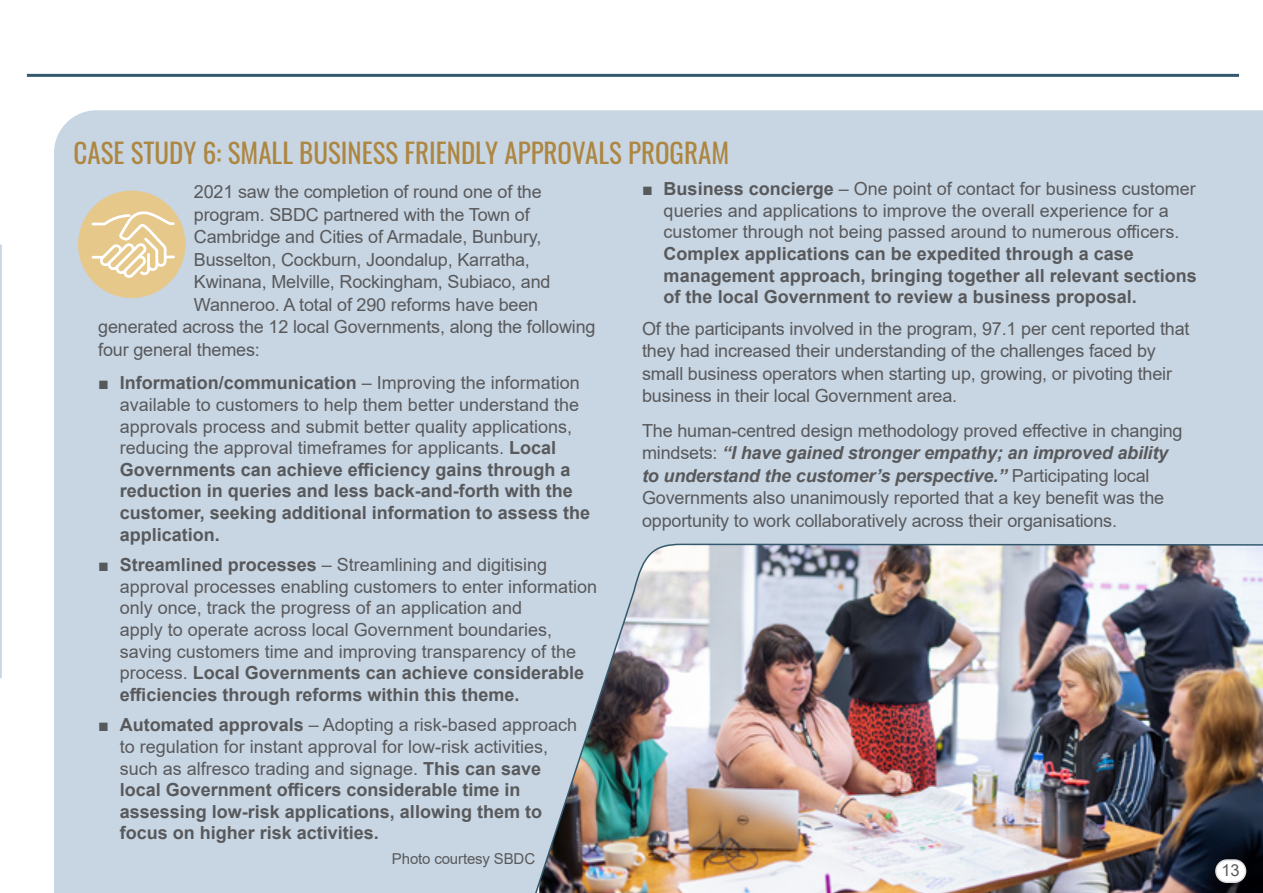
<style>
.page{position:relative;width:1263px;height:893px;background:#fff}
.page>*{position:absolute;margin:0;border:0;box-sizing:border-box;transform-origin:0 0}
.t1{font:27px "Oswald";color:#ad8640}
.t2{font:18px/21.6px "Arial";letter-spacing:-.01em;color:#58595b}
.t3{font:700 18px/21.6px "Arial";color:#58595b}
.t4{font:16.5px "Arial";color:#58595b}
.t5{font:15px "Arial";letter-spacing:-.01em;color:#58595b}
.s1{font-weight:900}
.s2{font-weight:400}
.s3{font-weight:700}
.s4{font-weight:700;font-style:italic}
</style>
<div class="page">
<svg style="left:0;top:244px;width:2px;height:434px"></svg>
<div style="left:54px;top:110px;width:1209px;height:783px;background:#c8d5e3"></div>
<hr style="left:27px;top:74px;width:1212px;height:3px;background:#34596e">
<img style="left:484px;top:543px;width:779px;height:350px">
<div style="left:1216px;top:860px;width:29px;height:22px;background:#fff;border-radius:11px"></div>
<div style="left:1215px;top:859px;width:31px;height:24px;border:2px solid #dcddde;border-radius:11px"></div>
<div style="left:78px;top:191px;width:107px;height:107px;background:#e6c88a;border-radius:50%"></div>
<svg style="left:92px;top:211px;width:83px;height:67px"></svg>
<h1 class="t1" style="left:74px;top:128px;width:657px">CASE STUDY 6: SMALL BUSINESS FRIENDLY APPROVALS PROGRAM</h1>
<p class="t2" style="left:194px;top:181px;width:349px">2021 saw the completion of round one of the</p>
<p class="t2" style="left:194px;top:204px;width:337px">program. SBDC partnered with the Town of</p>
<p class="t2" style="left:194px;top:226px;width:349px">Cambridge and Cities of Armadale, Bunbury,</p>
<p class="t2" style="left:194px;top:249px;width:337px">Busselton, Cockburn, Joondalup, Karratha,</p>
<p class="t2" style="left:194px;top:271px;width:358px">Kwinana, Melville, Rockingham, Subiaco, and</p>
<p class="t2" style="left:194px;top:294px;width:346px">Wanneroo. A total of 290 reforms have been</p>
<p class="t2" style="left:98px;top:316px;width:499px">generated across the 12 local Governments, along the following</p>
<p class="t2" style="left:98px;top:339px;width:163px">four general themes:</p>
<p class="t3" style="left:120px;top:372px;width:472px;text-indent:-22px"><span class="s1">■</span> Information/communication <span class="s2">– Improving the information available to customers to help them better understand the approvals process and submit better quality applications, reducing the approval timeframes for applicants.</span> Local Governments can achieve efficiency gains through a reduction in queries and less back-and-forth with the customer, seeking additional information to assess the application.</p>
<p class="t2" style="left:120px;top:554px;width:479px;text-indent:-22px"><span class="s1">■</span> <span class="s3">Streamlined processes</span> – Streamlining and digitising approval processes enabling customers to enter information only once, track the progress of an application and<br>apply to operate across local Government boundaries, saving customers time and improving transparency of the process. <span class="s3">Local Governments can achieve considerable efficiencies through reforms within this theme.</span></p>
<p class="t3" style="left:120px;top:714px;width:459px;text-indent:-22px"><span class="s1">■</span> Automated approvals <span class="s2">– Adopting a risk‑based approach to regulation for instant approval for low‑risk activities, such as alfresco trading and signage.</span> This can save local Government officers considerable time in assessing low-risk applications, allowing them to focus on higher risk activities.</p>
<p class="t2" style="left:642px;top:178px;width:555px;text-align:center"><span class="s1">■</span> <span class="s3">Business concierge</span> – One point of contact for business customer queries and applications to improve the overall experience for a customer through not being passed around to numerous officers.</p>
<p class="t3" style="left:664px;top:243px;width:535px">Complex applications can be expedited through a case management approach, bringing together all relevant sections of the local Government to review a business proposal.</p>
<p class="t2" style="left:642px;top:317px;width:549px;line-height:22.5px">Of the participants involved in the program, 97.1 per cent reported that they had increased their understanding of the challenges faced by small business operators when starting up, growing, or pivoting their business in their local Government area.</p>
<p class="t2" style="left:642px;top:419px;width:542px;line-height:22.5px">The human‑centred design methodology proved effective in changing mindsets: <span class="s4">“I have gained stronger empathy; an improved ability to understand the customer’s perspective.”</span> Participating local Governments also unanimously reported that a key benefit was the opportunity to work collaboratively across their organisations.</p>
<p class="t5" style="left:392px;top:848px;width:145px">Photo courtesy SBDC</p>
<p class="t4" style="left:1221px;top:859px;width:20px">13</p>
</div>
